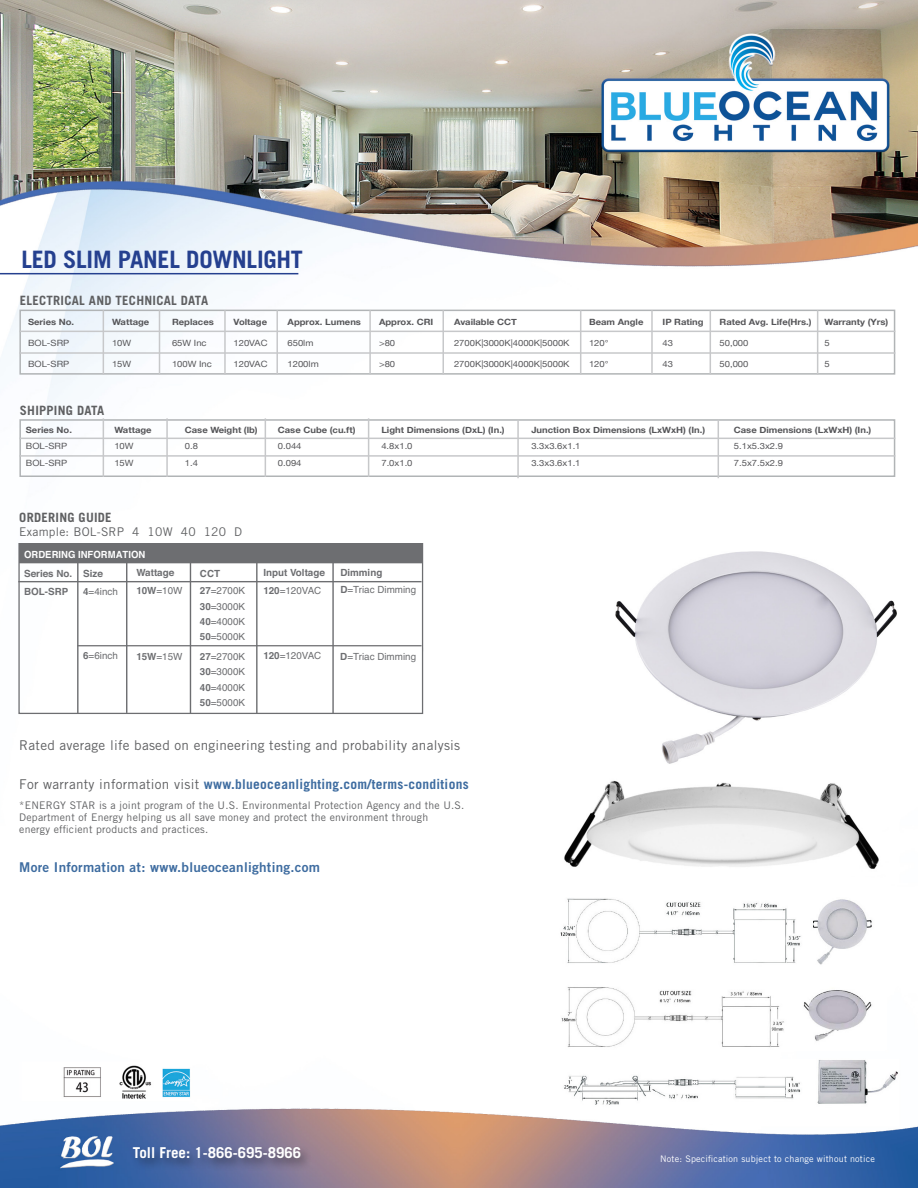
<style>
.page{position:relative;width:918px;height:1188px;background:#fff}
.page>*{position:absolute;margin:0;border:0;box-sizing:border-box;transform-origin:0 0}
.t1{font:700 24px "Trade Gothic LT Std";letter-spacing:-.01em;color:#25408f}
.t2{font:700 15px "Trade Gothic LT Std";color:#fff}
.t3{font:700 13.5px "Trade Gothic LT Std";letter-spacing:.02em;color:#3e6ca0}
.t4{font:13.5px "Trade Gothic LT Std";letter-spacing:.02em;color:#5f6062}
.t5{font:13.5px "Trade Gothic LT Std Bd 2";letter-spacing:.02em;color:#3e6ca0}
.t6{font:700 12.9px "Trade Gothic LT Std";letter-spacing:.02em;color:#5f6062}
.t7{font:12px "Trade Gothic LT Std";letter-spacing:.02em;color:#5f6062}
.t8{font:10.5px/12px "Trade Gothic LT Std";letter-spacing:.02em;color:#5f6062}
.t9{font:9.9px/15.3px "Helvetica";color:#6d6e71}
.t10{font:700 9.9px/17.5px "Helvetica";color:#6d6e71}
.t11{font:700 9.9px "Helvetica";color:#fff}
.t12{font:9px "Trade Gothic LT Std";letter-spacing:.02em;color:#fff}
.t13{font:700 8.7px "Helvetica Neue";color:#565659;scale:1.09 1}
.t14{font:8.7px "Helvetica Neue";color:#565659;scale:1.09 1}
.s1{font-weight:400}
.s2{font-weight:700}
.s3{font-weight:400;color:#5f6062}
</style>
<div class="page">
<img style="left:0;top:0;width:918px;height:1188px">
<div style="left:19px;top:310px;width:876px;height:65px;border:2px solid #b1b4b6"></div>
<div style="left:19px;top:419px;width:876px;height:58px;border:2px solid #b1b4b6"></div>
<hr style="left:19px;top:331px;width:876px;height:1px;background:#c7c8ca">
<hr style="left:19px;top:438px;width:876px;height:1px;background:#c7c8ca">
<hr style="left:19px;top:352px;width:876px;height:2px;background:#c7c8ca">
<hr style="left:103px;top:310px;width:1px;height:65px;background:#c7c8ca">
<hr style="left:159px;top:310px;width:1px;height:65px;background:#c7c8ca">
<hr style="left:224px;top:310px;width:2px;height:65px;background:#c7c8ca">
<hr style="left:276px;top:310px;width:2px;height:65px;background:#c7c8ca">
<hr style="left:369px;top:310px;width:2px;height:65px;background:#c7c8ca">
<hr style="left:442px;top:310px;width:2px;height:65px;background:#c7c8ca">
<hr style="left:580px;top:310px;width:1px;height:65px;background:#c7c8ca">
<hr style="left:651px;top:310px;width:2px;height:65px;background:#c7c8ca">
<hr style="left:710px;top:310px;width:1px;height:65px;background:#c7c8ca">
<hr style="left:817px;top:310px;width:1px;height:65px;background:#c7c8ca">
<hr style="left:19px;top:455px;width:876px;height:2px;background:#c7c8ca">
<hr style="left:103px;top:418px;width:1px;height:59px;background:#c7c8ca">
<hr style="left:166px;top:418px;width:2px;height:59px;background:#c7c8ca">
<hr style="left:265px;top:418px;width:1px;height:59px;background:#c7c8ca">
<hr style="left:368px;top:418px;width:1px;height:59px;background:#c7c8ca">
<hr style="left:517px;top:420px;width:2px;height:58px;background:#c7c8ca">
<hr style="left:718px;top:420px;width:1px;height:58px;background:#c7c8ca">
<hr style="left:0;top:273px;width:298px;height:1px;background:#25408f">
<div style="left:19px;top:544px;width:404px;height:19px;background:#6d6e71"></div>
<div style="left:18px;top:543px;width:405px;height:171px;border:1px solid #6d6e71"></div>
<hr style="left:19px;top:562px;width:404px;height:1px;background:#6d6e71">
<hr style="left:77px;top:563px;width:2px;height:151px;background:#6d6e71">
<hr style="left:126px;top:563px;width:1px;height:150px;background:#6d6e71">
<hr style="left:190px;top:563px;width:1px;height:150px;background:#6d6e71">
<hr style="left:256px;top:563px;width:2px;height:150px;background:#6d6e71">
<hr style="left:332px;top:563px;width:2px;height:150px;background:#6d6e71">
<hr style="left:77px;top:645px;width:345px;height:1px;background:#6d6e71">
<hr style="left:18px;top:581px;width:404px;height:1px;background:#6d6e71">
<div style="left:130px;top:1145px;width:182px;height:26px;background:#000;opacity:.4"></div>
<h1 class="t1" style="left:21px;top:245px;width:283px">LED SLIM PANEL DOWNLIGHT</h1>
<h3 class="t6" style="left:20px;top:292px;width:190px">ELECTRICAL AND TECHNICAL DATA</h3>
<p class="t13" style="left:28px;top:314px;width:44px">Series No.</p>
<p class="t13" style="left:112px;top:314px;width:36px">Wattage</p>
<p class="t13" style="left:172px;top:314px;width:40px">Replaces</p>
<p class="t13" style="left:234px;top:314px;width:32px">Voltage</p>
<p class="t13" style="left:288px;top:314px;width:69px">Approx. Lumens</p>
<p class="t13" style="left:379px;top:314px;width:51px">Approx. CRI</p>
<p class="t13" style="left:454px;top:314px;width:59px">Available CCT</p>
<p class="t13" style="left:589px;top:314px;width:51px">Beam Angle</p>
<p class="t13" style="left:663px;top:314px;width:39px">IP Rating</p>
<p class="t13" style="left:720px;top:314px;width:86px">Rated Avg. Life(Hrs.)</p>
<p class="t13" style="left:825px;top:314px;width:60px">Warranty (Yrs)</p>
<p class="t14" style="left:28px;top:335px;width:39px">BOL-SRP</p>
<p class="t14" style="left:112px;top:335px;width:19px">10W</p>
<p class="t14" style="left:172px;top:335px;width:33px">65W Inc</p>
<p class="t14" style="left:234px;top:335px;width:33px">120VAC</p>
<p class="t14" style="left:288px;top:335px;width:25px">650lm</p>
<p class="t14" style="left:379px;top:335px;width:16px">&gt;80</p>
<p class="t14" style="left:454px;top:335px;width:107px">2700K|3000K|4000K|5000K</p>
<p class="t14" style="left:589px;top:335px;width:19px">120°</p>
<p class="t14" style="left:663px;top:335px;width:11px">43</p>
<p class="t14" style="left:720px;top:335px;width:28px">50,000</p>
<p class="t14" style="left:825px;top:335px;width:6px">5</p>
<p class="t14" style="left:28px;top:356px;width:39px">BOL-SRP</p>
<p class="t14" style="left:112px;top:356px;width:19px">15W</p>
<p class="t14" style="left:172px;top:356px;width:38px">100W Inc</p>
<p class="t14" style="left:234px;top:356px;width:33px">120VAC</p>
<p class="t14" style="left:288px;top:356px;width:30px">1200lm</p>
<p class="t14" style="left:379px;top:356px;width:16px">&gt;80</p>
<p class="t14" style="left:454px;top:356px;width:107px">2700K|3000K|4000K|5000K</p>
<p class="t14" style="left:589px;top:356px;width:19px">120°</p>
<p class="t14" style="left:663px;top:356px;width:11px">43</p>
<p class="t14" style="left:720px;top:356px;width:28px">50,000</p>
<p class="t14" style="left:825px;top:356px;width:6px">5</p>
<h3 class="t6" style="left:20px;top:402px;width:86px">SHIPPING DATA</h3>
<p class="t13" style="left:26px;top:422px;width:44px">Series No.</p>
<p class="t13" style="left:114px;top:422px;width:36px">Wattage</p>
<p class="t13" style="left:185px;top:422px;width:68px">Case Weight (lb)</p>
<p class="t13" style="left:278px;top:422px;width:73px">Case Cube (cu.ft)</p>
<p class="t13" style="left:381px;top:422px;width:115px">Light Dimensions (DxL) (In.)</p>
<p class="t13" style="left:531px;top:422px;width:161px">Junction Box Dimensions (LxWxH) (In.)</p>
<p class="t13" style="left:734px;top:422px;width:128px">Case Dimensions (LxWxH) (In.)</p>
<p class="t14" style="left:26px;top:438px;width:39px">BOL-SRP</p>
<p class="t14" style="left:114px;top:438px;width:19px">10W</p>
<p class="t14" style="left:185px;top:438px;width:14px">0.8</p>
<p class="t14" style="left:278px;top:438px;width:23px">0.044</p>
<p class="t14" style="left:381px;top:438px;width:30px">4.8x1.0</p>
<p class="t14" style="left:531px;top:438px;width:47px">3.3x3.6x1.1</p>
<p class="t14" style="left:734px;top:438px;width:47px">5.1x5.3x2.9</p>
<p class="t14" style="left:26px;top:455px;width:39px">BOL-SRP</p>
<p class="t14" style="left:114px;top:455px;width:19px">15W</p>
<p class="t14" style="left:185px;top:455px;width:14px">1.4</p>
<p class="t14" style="left:278px;top:455px;width:23px">0.094</p>
<p class="t14" style="left:381px;top:455px;width:30px">7.0x1.0</p>
<p class="t14" style="left:531px;top:455px;width:47px">3.3x3.6x1.1</p>
<p class="t14" style="left:734px;top:455px;width:47px">7.5x7.5x2.9</p>
<h3 class="t6" style="left:19px;top:510px;width:94px">ORDERING GUIDE</h3>
<h3 class="t7" style="left:19px;top:524px;width:224px">Example: BOL-SRP 4 10W 40 120 D</h3>
<p class="t11" style="left:24px;top:546px;width:123px">ORDERING INFORMATION</p>
<p class="t10" style="left:136px;top:564px;width:48px">Wattage<br>10W<span class="s1">=10W</span></p>
<p class="t9" style="left:200px;top:565px;width:47px;line-height:17.5px"><span class="s2">CCT<br>27</span>=2700K</p>
<p class="t9" style="left:200px;top:599px;width:47px;text-align:justify"><span class="s2">30</span>=3000K <span class="s2">40</span>=4000K <span class="s2">50</span>=5000K</p>
<p class="t10" style="left:24px;top:565px;width:50px">Series No.<br>BOL-SRP</p>
<p class="t9" style="left:83px;top:565px;width:36px;line-height:17.5px"><span class="s2">Size<br>4</span>=4inch</p>
<p class="t10" style="left:263px;top:564px;width:63px">Input Voltage<br>120<span class="s1">=120VAC</span></p>
<p class="t9" style="left:340px;top:564px;width:77px;line-height:17.5px"><span class="s2">Dimming<br>D</span>=Triac Dimming</p>
<p class="t9" style="left:83px;top:648px;width:36px"><span class="s2">6</span>=6inch</p>
<p class="t9" style="left:263px;top:649px;width:60px"><span class="s2">120</span>=120VAC</p>
<p class="t9" style="left:340px;top:649px;width:77px"><span class="s2">D</span>=Triac Dimming</p>
<p class="t9" style="left:136px;top:650px;width:48px"><span class="s2">15W</span>=15W</p>
<p class="t9" style="left:200px;top:649px;width:47px;text-align:justify"><span class="s2">27</span>=2700K <span class="s2">30</span>=3000K <span class="s2">40</span>=4000K <span class="s2">50</span>=5000K</p>
<h3 class="t4" style="left:19px;top:737px;width:443px">Rated average life based on engineering testing and probability analysis</h3>
<h3 class="t3" style="left:19px;top:776px;width:451px"><span class="s3">For warranty information visit</span> www.blueoceanlighting.com/terms-conditions</h3>
<p class="t8" style="left:19px;top:799px;width:447px">*ENERGY STAR is a joint program of the U.S. Environmental Protection Agency and the U.S.<br>Department of Energy helping us all save money and protect the environment through<br>energy efficient products and practices.</p>
<h3 class="t5" style="left:19px;top:859px;width:302px">More Information at: www.blueoceanlighting.com</h3>
<h2 class="t2" style="left:133px;top:1144px;width:170px">Toll Free: 1-866-695-8966</h2>
<p class="t12" style="left:660px;top:1154px;width:216px">Note: Specification subject to change without notice</p>
</div>
